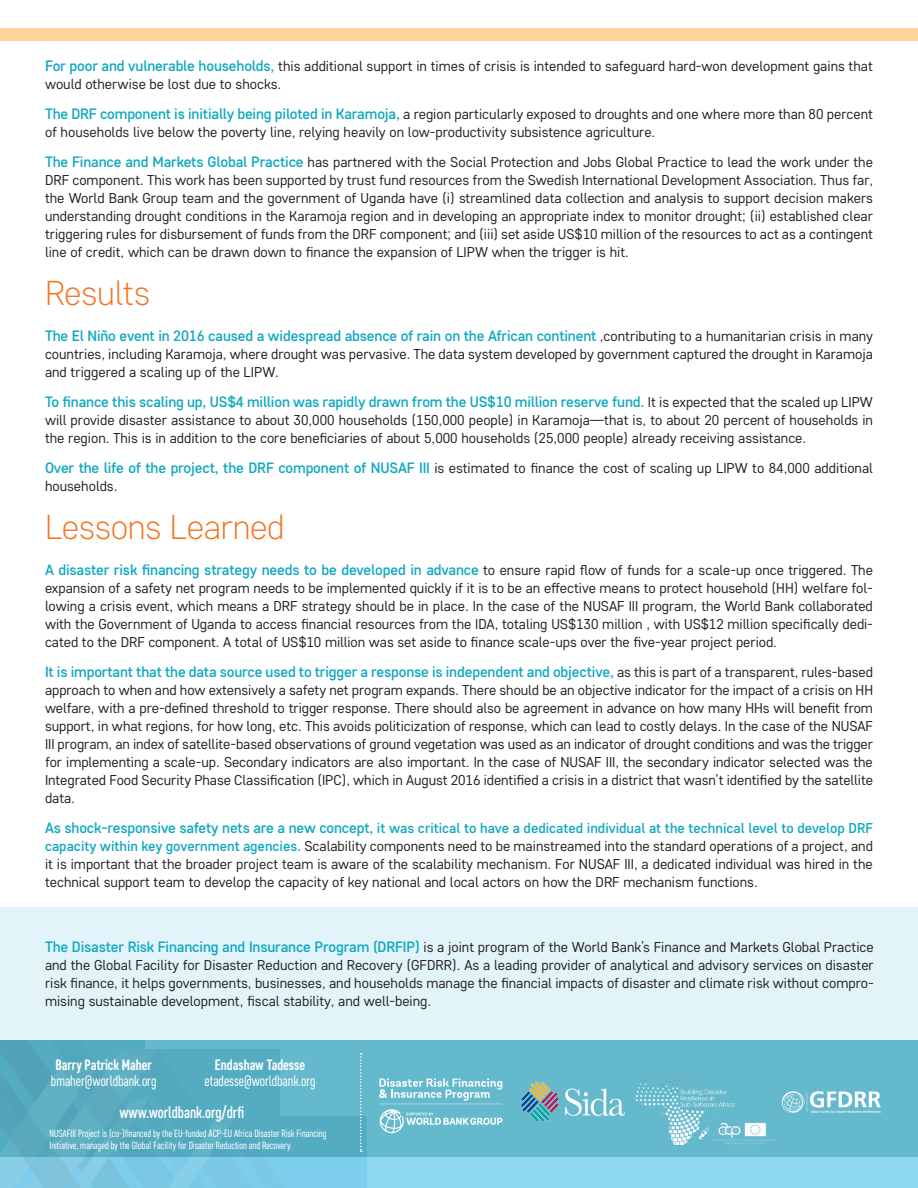
<style>
.page{position:relative;width:918px;height:1188px;background:#fff}
.page>*{position:absolute;margin:0;border:0;box-sizing:border-box;transform-origin:0 0}
.Titulo_Program{font:300 34.5px "Core Sans D25";letter-spacing:-.01em;color:#f47421}
.t1{font:500 16.5px "Core Sans D47 Cn";color:#fff}
.Normal_Indented{font:500 15px "Core Sans D45";letter-spacing:-.01em;color:#11a8c0}
.t2{font:15px "Core Sans D37 Cn";color:#fff}
.t3{font:700 15px "Core Sans D57 Cn";color:#fff}
.Normal_Indented-2{font:14.25px/18px "Core Sans D35";color:#231f20}
.t4{font:10.5px/12px "Core Sans D37 Cn";color:#fff}
.s1{font-family:"Core Sans D45";font-weight:500;font-size:15px;color:#11a8c0}
.s2{font-family:"Core Sans D35";font-weight:400;font-size:14.25px;color:#231f20}
.s3{font-family:"Core Sans D45";font-weight:500;color:#11a8c0}
</style>
<div class="page">
<div style="left:0;top:1032px;width:918px;height:156px;background:#64b9cd"></div>
<div style="left:0;top:1157px;width:918px;height:31px;background:#8dd7f0"></div>
<div style="left:0;top:28px;width:918px;height:13px;background:#fcd499"></div>
<svg style="left:379px;top:1078px;width:123px;height:55px"></svg>
<svg style="left:0;top:1040px;width:366px;height:148px"></svg>
<img style="left:521px;top:1083px;width:99px;height:39px">
<img style="left:620px;top:1069px;width:156px;height:77px">
<img style="left:781px;top:1091px;width:100px;height:23px">
<div style="left:0;top:907px;width:918px;height:133px;background:#e2f4fa"></div>
<p class="Normal_Indented-2" style="left:45px;top:57px;width:830px"><span class="s1">For poor and vulnerable households,</span> this additional support in times of crisis is intended to safeguard hard-won development gains that would otherwise be lost due to shocks.</p>
<p class="Normal_Indented-2" style="left:45px;top:105px;width:829px"><span class="s1">The DRF component is initially being piloted in Karamoja,</span> a region particularly exposed to droughts and one where more than 80 percent of households live below the poverty line, relying heavily on low-productivity subsistence agriculture.</p>
<p class="Normal_Indented-2" style="left:45px;top:153px;width:830px;text-align:justify"><span class="s1">The Finance and Markets Global Practice</span> has partnered with the Social Protection and Jobs Global Practice to lead the work under the DRF component. This work has been supported by trust fund resources from the Swedish International Development Association. Thus far, the World Bank Group team and the government of Uganda have (i) streamlined data collection and analysis to support decision makers understanding drought conditions in the Karamoja region and in developing an appropriate index to monitor drought; (ii) established clear triggering rules for disbursement of funds from the DRF component; and (iii) set aside US$10 million of the resources to act as a contingent line of credit, which can be drawn down to finance the expansion of LIPW when the trigger is hit.</p>
<p class="Titulo_Program" style="left:45px;top:271px;width:107px">Results</p>
<p class="Normal_Indented" style="left:45px;top:326px;width:830px">The El Niño event in 2016 caused a widespread absence of rain on the African continent <span class="s2">,contributing to a humanitarian crisis in many</span></p>
<p class="Normal_Indented-2" style="left:45px;top:345px;width:830px">countries, including Karamoja, where drought was pervasive. The data system developed by government captured the drought in Karamoja and triggered a scaling up of the LIPW.</p>
<p class="Normal_Indented" style="left:45px;top:392px;width:829px">To finance this scaling up, US$4 million was rapidly drawn from the US$10 million reserve fund. <span class="s2">It is expected that the scaled up LIPW</span></p>
<p class="Normal_Indented-2" style="left:45px;top:411px;width:830px">will provide disaster assistance to about 30,000 households (150,000 people) in Karamoja—that is, to about 20 percent of households in the region. This is in addition to the core beneficiaries of about 5,000 households (25,000 people) already receiving assistance.</p>
<p class="Normal_Indented-2" style="left:45px;top:459px;width:830px"><span class="s1">Over the life of the project, the DRF component of NUSAF III</span> is estimated to finance the cost of scaling up LIPW to 84,000 additional households.</p>
<p class="Titulo_Program" style="left:45px;top:505px;width:241px">Lessons Learned</p>
<p class="Normal_Indented" style="left:45px;top:560px;width:829px">A disaster risk financing strategy needs to be developed in advance <span class="s2">to ensure rapid flow of funds for a scale-up once triggered. The</span></p>
<p class="Normal_Indented-2" style="left:45px;top:579px;width:830px;text-align:justify">expansion of a safety net program needs to be implemented quickly if it is to be an effective means to protect household (HH) welfare fol&shy;lowing a crisis event, which means a DRF strategy should be in place. In the case of the NUSAF III program, the World Bank collaborated with the Government of Uganda to access financial resources from the IDA, totaling US$130 million , with US$12 million specifically dedi&shy;cated to the DRF component. A total of US$10 million was set aside to finance scale-ups over the five-year project period.</p>
<p class="Normal_Indented" style="left:45px;top:662px;width:830px">It is important that the data source used to trigger a response is independent and objective, <span class="s2">as this is part of a transparent, rules-based</span></p>
<p class="Normal_Indented-2" style="left:45px;top:681px;width:830px;text-align:justify">approach to when and how extensively a safety net program expands. There should be an objective indicator for the impact of a crisis on HH welfare, with a pre-defined threshold to trigger response. There should also be agreement in advance on how many HHs will benefit from support, in what regions, for how long, etc. This avoids politicization of response, which can lead to costly delays. In the case of the NUSAF III program, an index of satellite-based observations of ground vegetation was used as an indicator of drought conditions and was the trigger for implementing a scale-up. Secondary indicators are also important. In the case of NUSAF III, the secondary indicator selected was the Integrated Food Security Phase Classification (IPC), which in August 2016 identified a crisis in a district that wasn’t identified by the satellite data.</p>
<p class="Normal_Indented-2" style="left:45px;top:819px;width:830px;text-align:justify"><span class="s1">As shock-responsive safety nets are a new concept,</span> <span class="s3">it was critical to have a dedicated individual at the technical level to develop DRF capacity within key government agencies.</span> Scalability components need to be mainstreamed into the standard operations of a project, and it is important that the broader project team is aware of the scalability mechanism. For NUSAF III, a dedicated individual was hired in the technical support team to develop the capacity of key national and local actors on how the DRF mechanism functions.</p>
<p class="Normal_Indented-2" style="left:45px;top:937px;width:830px;text-align:justify"><span class="s1">The Disaster Risk Financing and Insurance Program (DRFIP)</span> is a joint program of the World Bank’s Finance and Markets Global Practice and the Global Facility for Disaster Reduction and Recovery (GFDRR). As a leading provider of analytical and advisory services on disaster risk finance, it helps governments, businesses, and households manage the financial impacts of disaster and climate risk without compro&shy;mising sustainable development, fiscal stability, and well-being.</p>
<p class="t3" style="left:215px;top:1055px;width:92px">Endashaw Tadesse</p>
<p class="t2" style="left:205px;top:1072px;width:113px">etadesse@worldbank.org</p>
<p class="t1" style="left:120px;top:1102px;width:126px">www.worldbank.org/drfi</p>
<p class="t4" style="left:50px;top:1128px;width:278px">NUSAFIII Project is (co-)financed by the EU-funded ACP-EU Africa Disaster Risk Financing<br>Initiative, managed by the Global Facility for Disaster Reduction and Recovery.</p>
<p class="t3" style="left:55px;top:1055px;width:98px">Barry Patrick Maher</p>
<p class="t2" style="left:51px;top:1072px;width:107px">bmaher@worldbank.org</p>
</div>
